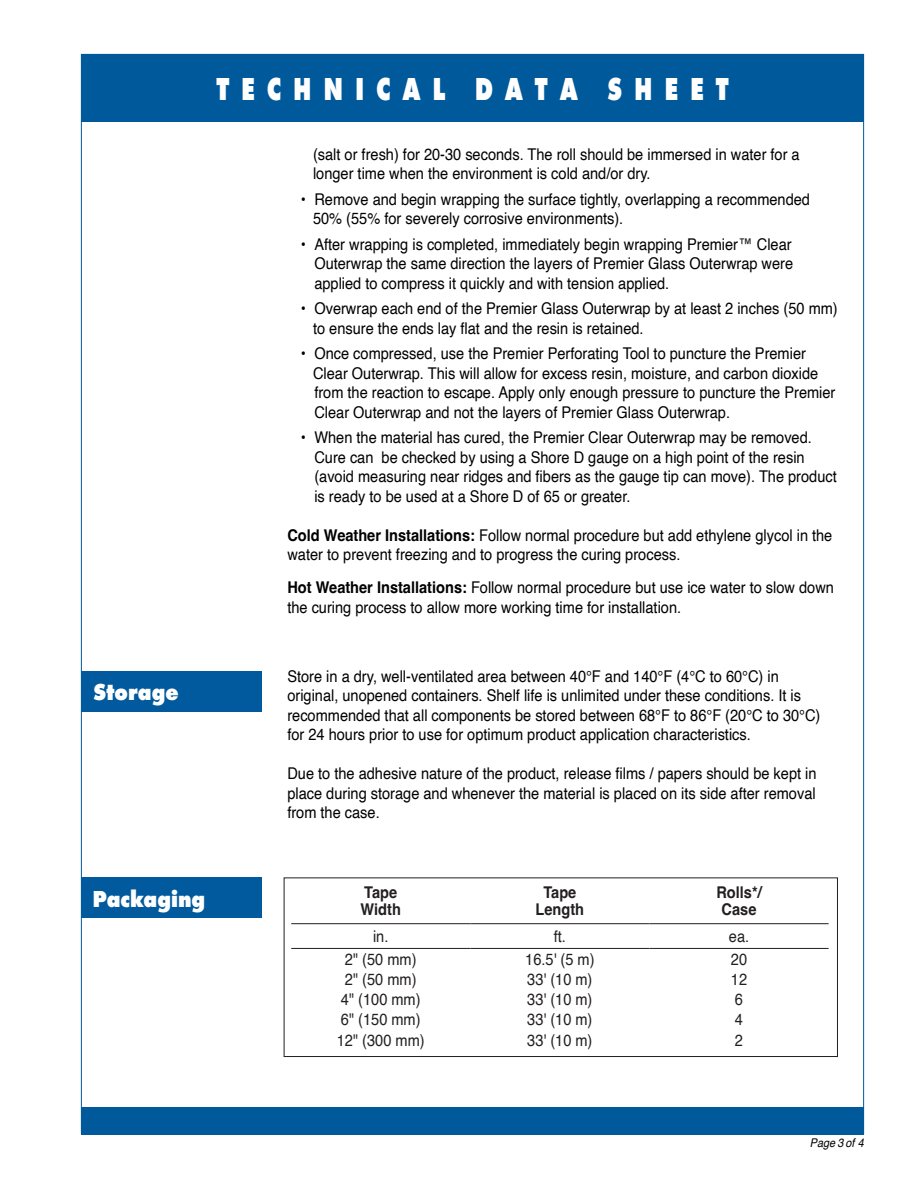
<style>
.page{position:relative;width:918px;height:1188px;background:#fff}
.page>*{position:absolute;margin:0;border:0;box-sizing:border-box;transform-origin:0 0}
.t1{font:800 33px "Futura PT";color:#fff;scale:.75 1}
.Subhead_1{font:800 24px "Futura PT";color:#fff;scale:.9 1}
.Body_text{font:16.2px/19.5px "Helvetica";color:#000;scale:.9 1}
.Body_text-2{font:16.2px "Helvetica";color:#231f20;scale:.9 1}
.Body_text-3{font:700 16.2px "Helvetica";color:#231f20;scale:.9 1}
.Body_text-4{font:italic 12px "Helvetica";color:#000;scale:.9 1}
.s1{color:#231f20}
.s2{font-weight:700}
</style>
<div class="page">
<div style="left:81px;top:54px;width:783px;height:68px;background:#00599b"></div>
<div style="left:81px;top:1107px;width:783px;height:27px;background:#00599b"></div>
<div style="left:82px;top:671px;width:180px;height:40px;background:#015a9d"></div>
<div style="left:81px;top:878px;width:181px;height:40px;background:#015a9d"></div>
<div style="left:284px;top:878px;width:554px;height:179px;border:1px solid #231f20"></div>
<hr style="left:291px;top:923px;width:179px;height:1px;background:#231f20">
<hr style="left:470px;top:923px;width:179px;height:1px;background:#231f20">
<hr style="left:649px;top:923px;width:180px;height:1px;background:#231f20">
<hr style="left:291px;top:948px;width:179px;height:1px;background:#231f20">
<hr style="left:470px;top:948px;width:179px;height:1px;background:#231f20">
<hr style="left:649px;top:948px;width:180px;height:1px;background:#231f20">
<h1 class="t1" style="left:216px;top:68px;width:685px">T E C H N I C A L D A T A S H E E T</h1>
<p class="Subhead_1" style="left:93px;top:677px;width:97px">Storage</p>
<p class="Body_text" style="left:313px;top:145px;width:542px">(salt or fresh) for 20-30 seconds. The roll should be immersed in water for a</p>
<p class="Body_text" style="left:313px;top:165px;width:377px">longer time when the environment is cold and/or dry.</p>
<p class="Body_text" style="left:301px;top:190px;width:567px">• Remove and begin wrapping the surface tightly, overlapping a recommended</p>
<p class="Body_text" style="left:313px;top:210px;width:346px">50% (55% for severely corrosive environments).</p>
<p class="Body_text" style="left:301px;top:235px;width:547px">• After wrapping is completed, immediately begin wrapping Premier<span class="s1">™</span> Clear</p>
<p class="Body_text" style="left:314px;top:255px;width:534px">Outerwrap the same direction the layers of Premier Glass Outerwrap were applied to compress it quickly and with tension applied.</p>
<p class="Body_text" style="left:301px;top:300px;width:598px">• Overwrap each end of the Premier Glass Outerwrap by at least 2 inches (50 mm)</p>
<p class="Body_text" style="left:313px;top:319px;width:369px">to ensure the ends lay flat and the resin is retained.</p>
<p class="Body_text" style="left:301px;top:345px;width:563px">• Once compressed, use the Premier Perforating Tool to puncture the Premier</p>
<p class="Body_text" style="left:313px;top:364px;width:582px">Clear Outerwrap. This will allow for excess resin, moisture, and carbon dioxide from the reaction to escape. Apply only enough pressure to puncture the Premier<br>Clear Outerwrap and not the layers of Premier Glass Outerwrap.</p>
<p class="Body_text" style="left:301px;top:429px;width:569px">• When the material has cured, the Premier Clear Outerwrap may be removed.</p>
<p class="Body_text" style="left:314px;top:448px;width:582px">Cure can be checked by using a Shore D gauge on a high point of the resin (avoid measuring near ridges and fibers as the gauge tip can move). The product is ready to be used at a Shore D of 65 or greater.</p>
<p class="Body_text" style="left:287px;top:526px;width:607px"><span class="s2">Cold Weather Installations:</span> Follow normal procedure but add ethylene glycol in the water to prevent freezing and to progress the curing process.</p>
<p class="Body_text" style="left:287px;top:579px;width:609px"><span class="s2">Hot Weather Installations:</span> Follow normal procedure but use ice water to slow down the curing process to allow more working time for installation.</p>
<p class="Body_text" style="left:287px;top:667px;width:594px">Store in a dry, well-ventilated area between 40°F and 140°F (4°C to 60°C) in original, unopened containers. Shelf life is unlimited under these conditions. It is recommended that all components be stored between 68°F to 86°F (20°C to 30°C) for 24 hours prior to use for optimum product application characteristics.</p>
<p class="Body_text" style="left:287px;top:765px;width:590px;text-align:justify">Due to the adhesive nature of the product, release films / papers should be kept in place during storage and whenever the material is placed on its side after removal from the case.</p>
<p class="Subhead_1" style="left:93px;top:883px;width:127px">Packaging</p>
<p class="Body_text-3" style="left:364px;top:882px;width:38px">Tape</p>
<p class="Body_text-3" style="left:361px;top:900px;width:46px">Width</p>
<p class="Body_text-3" style="left:543px;top:882px;width:38px">Tape</p>
<p class="Body_text-3" style="left:536px;top:900px;width:55px">Length</p>
<p class="Body_text-3" style="left:716px;top:882px;width:52px">Rolls*/</p>
<p class="Body_text-3" style="left:722px;top:900px;width:40px">Case</p>
<p class="Body_text-2" style="left:373px;top:924px;width:19px">in.</p>
<p class="Body_text-2" style="left:554px;top:924px;width:15px">ft.</p>
<p class="Body_text-2" style="left:729px;top:924px;width:24px">ea.</p>
<p class="Body_text-2" style="left:345px;top:947px;width:81px">2" (50 mm)</p>
<p class="Body_text-2" style="left:525px;top:947px;width:78px">16.5' (5 m)</p>
<p class="Body_text-2" style="left:731px;top:947px;width:20px">20</p>
<p class="Body_text-2" style="left:345px;top:967px;width:81px">2" (50 mm)</p>
<p class="Body_text-2" style="left:527px;top:967px;width:74px">33' (10 m)</p>
<p class="Body_text-2" style="left:731px;top:967px;width:20px">12</p>
<p class="Body_text-2" style="left:341px;top:987px;width:90px">4" (100 mm)</p>
<p class="Body_text-2" style="left:527px;top:987px;width:74px">33' (10 m)</p>
<p class="Body_text-2" style="left:735px;top:987px;width:11px">6</p>
<p class="Body_text-2" style="left:341px;top:1007px;width:90px">6" (150 mm)</p>
<p class="Body_text-2" style="left:527px;top:1007px;width:74px">33' (10 m)</p>
<p class="Body_text-2" style="left:735px;top:1007px;width:11px">4</p>
<p class="Body_text-2" style="left:337px;top:1027px;width:99px">12" (300 mm)</p>
<p class="Body_text-2" style="left:527px;top:1027px;width:74px">33' (10 m)</p>
<p class="Body_text-2" style="left:735px;top:1027px;width:11px">2</p>
<p class="Body_text-4" style="left:810px;top:1134px;width:62px">Page 3 of 4</p>
</div>
